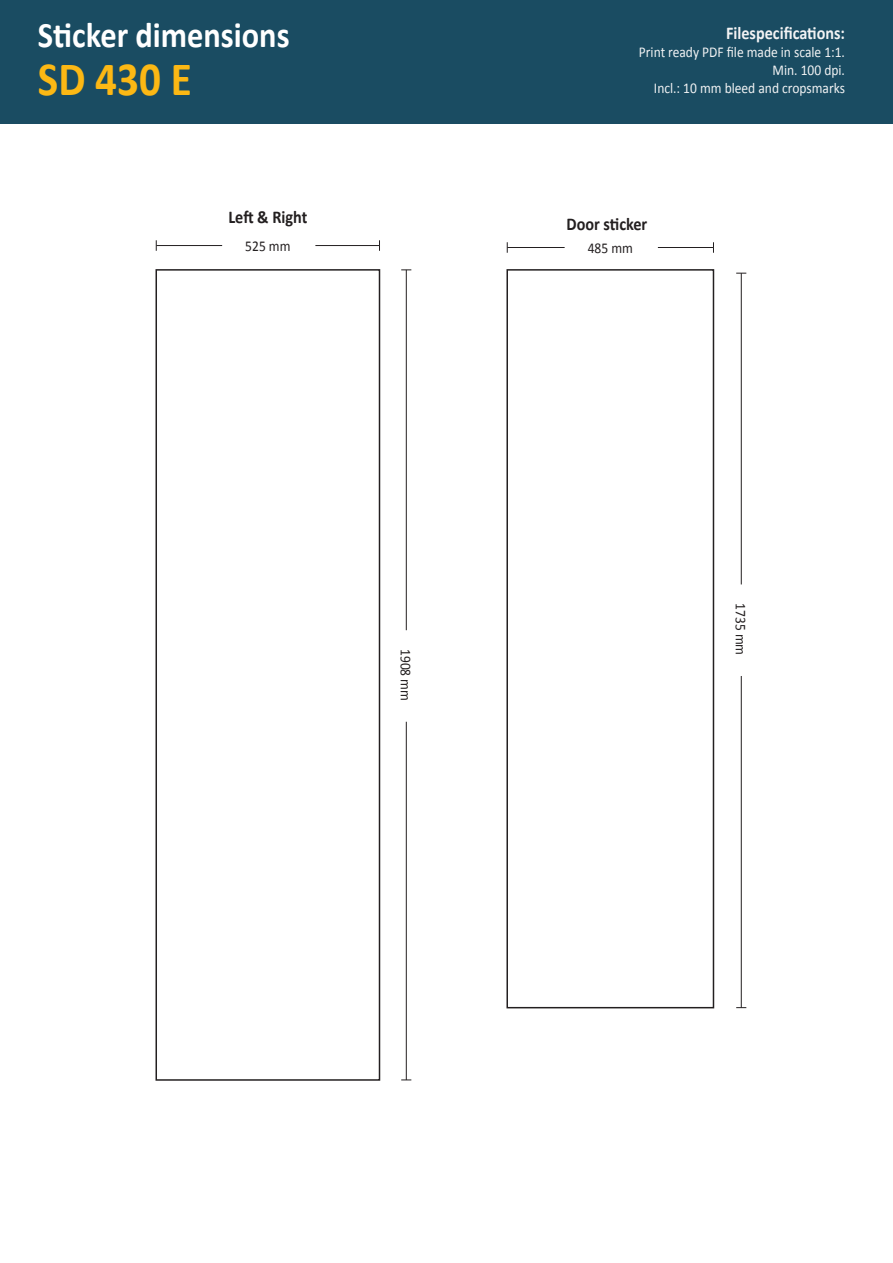
<style>
.page{position:relative;width:893px;height:1263px;background:#fff}
.page>*{position:absolute;margin:0;border:0;box-sizing:border-box;transform-origin:0 0}
.t1{font:700 48px "Calibri";color:#fcb814;scale:.9 1}
.t2{font:700 36px "Calibri";color:#fff;scale:.9 1}
.t3{font:700 18px "Calibri";color:#231f20;scale:.9 1}
.t4{font:700 18px "Calibri";color:#f2f3f4;scale:.9 1}
.t5{font:15px/18px "Calibri";color:#f2f3f4;text-align:right;scale:.9 1}
.t6{font:15px "Calibri";color:#231f20;scale:.9 1}
</style>
<div class="page">
<hr style="left:406px;top:270px;width:1px;height:360px;background:#231f20">
<hr style="left:406px;top:722px;width:1px;height:358px;background:#231f20">
<hr style="left:156px;top:245px;width:66px;height:1px;background:#231f20">
<hr style="left:315px;top:245px;width:64px;height:1px;background:#231f20">
<div style="left:155px;top:269px;width:225px;height:812px;border:2px solid #231f20"></div>
<hr style="left:741px;top:273px;width:1px;height:311px;background:#231f20">
<hr style="left:741px;top:676px;width:1px;height:332px;background:#231f20">
<hr style="left:507px;top:247px;width:58px;height:1px;background:#231f20">
<hr style="left:658px;top:247px;width:55px;height:1px;background:#231f20">
<div style="left:506px;top:269px;width:208px;height:739px;border:2px solid #231f20"></div>
<div style="left:0;top:0;width:893px;height:123px;background:#1a4c62"></div>
<h2 class="t2" style="left:38px;top:9px;width:281px">Sticker dimensions</h2>
<h1 class="t1" style="left:38px;top:45px;width:173px">SD 430 E</h1>
<p class="t3" style="left:228px;top:204px;width:89px">Left &amp; Right</p>
<p class="t6" style="left:245px;top:236px;width:52px">525 mm</p>
<p class="t6" style="left:415px;top:649px;width:59px;rotate:90deg">1908 mm</p>
<p class="t4" style="left:726px;top:20px;width:134px">Filespecifications:</p>
<p class="t5" style="left:639px;top:42px;width:231px">Print ready PDF file made in scale 1:1.<br>Min. 100 dpi.<br>Incl.: 10 mm bleed and cropsmarks</p>
<p class="t3" style="left:567px;top:211px;width:91px">Door sticker</p>
<p class="t6" style="left:588px;top:238px;width:52px">485 mm</p>
<p class="t6" style="left:750px;top:603px;width:59px;rotate:90deg">1735 mm</p>
</div>
